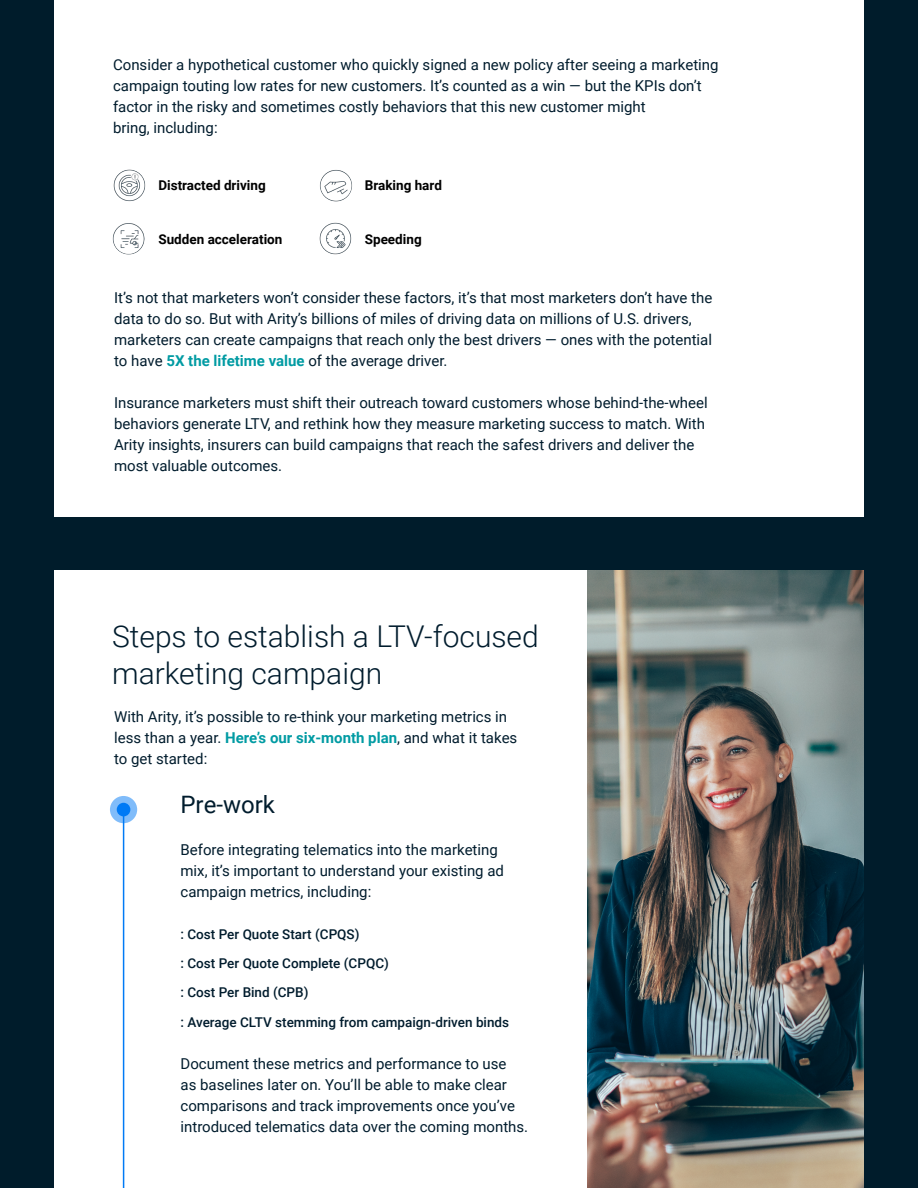
<style>
.page{position:relative;width:918px;height:1188px;background:#001c2b}
.page>*{position:absolute;margin:0;border:0;box-sizing:border-box;transform-origin:0 0}
.t1{font:300 30px/37.5px "Roboto";color:#001c2d}
.t2{font:24px "Roboto";color:#001c2d}
.t3{font:15px/21px "Roboto";color:#001c2d}
.t4{font:500 13.5px/29.2px "Roboto";color:#001c2d}
.t5{font:700 13.5px "Roboto";color:#000}
.s1{font-weight:700;color:#009ba3}
</style>
<div class="page">
<div style="left:54px;top:570px;width:810px;height:618px;background:#fff"></div>
<div style="left:54px;top:0;width:810px;height:516px;background:#fff"></div>
<svg style="left:110px;top:796px;width:27px;height:27px"></svg>
<div style="left:117px;top:803px;width:13px;height:13px;background:#007af5;border-radius:50%"></div>
<hr style="left:123px;top:807px;width:1px;height:381px;background:#007af5">
<img style="left:113px;top:169px;width:32px;height:33px;border-radius:16px">
<img style="left:113px;top:222px;width:32px;height:33px;border-radius:16px">
<img style="left:319px;top:222px;width:33px;height:33px;border-radius:16px">
<img style="left:320px;top:169px;width:32px;height:33px;border-radius:16px">
<img style="left:587px;top:570px;width:277px;height:618px">
<p class="t3" style="left:113px;top:53px;width:607px">Consider a hypothetical customer who quickly signed a new policy after seeing a marketing campaign touting low rates for new customers. It’s counted as a win — but the KPIs don’t factor in the risky and sometimes costly behaviors that this new customer might<br>bring, including:</p>
<p class="t5" style="left:158px;top:175px;width:109px">Distracted driving</p>
<p class="t5" style="left:158px;top:230px;width:126px">Sudden acceleration</p>
<p class="t5" style="left:365px;top:175px;width:79px">Braking hard</p>
<p class="t5" style="left:365px;top:230px;width:58px">Speeding</p>
<p class="t3" style="left:114px;top:287px;width:600px">It’s not that marketers won’t consider these factors, it’s that most marketers don’t have the data to do so. But with Arity’s billions of miles of driving data on millions of U.S. drivers, marketers can create campaigns that reach only the best drivers — ones with the potential to have <span class="s1">5X the lifetime value</span> of the average driver.</p>
<p class="t3" style="left:114px;top:391px;width:595px">Insurance marketers must shift their outreach toward customers whose behind-the-wheel behaviors generate LTV, and rethink how they measure marketing success to match. With Arity insights, insurers can build campaigns that reach the safest drivers and deliver the most valuable outcomes.</p>
<h1 class="t1" style="left:112px;top:616px;width:428px">Steps to establish a LTV-focused marketing campaign</h1>
<p class="t3" style="left:114px;top:705px;width:405px">With Arity, it’s possible to re-think your marketing metrics in less than a year. <span class="s1">Here’s our six-month plan</span>, and what it takes to get started:</p>
<h2 class="t2" style="left:181px;top:788px;width:96px">Pre-work</h2>
<p class="t3" style="left:181px;top:838px;width:325px">Before integrating telematics into the marketing mix, it’s important to understand your existing ad campaign metrics, including:</p>
<p class="t4" style="left:181px;top:919px;width:330px">: Cost Per Quote Start (CPQS)<br>: Cost Per Quote Complete (CPQC)<br>: Cost Per Bind (CPB)<br>: Average CLTV stemming from campaign-driven binds</p>
<p class="t3" style="left:181px;top:1053px;width:349px">Document these metrics and performance to use<br>as baselines later on. You’ll be able to make clear comparisons and track improvements once you’ve introduced telematics data over the coming months.</p>
</div>
